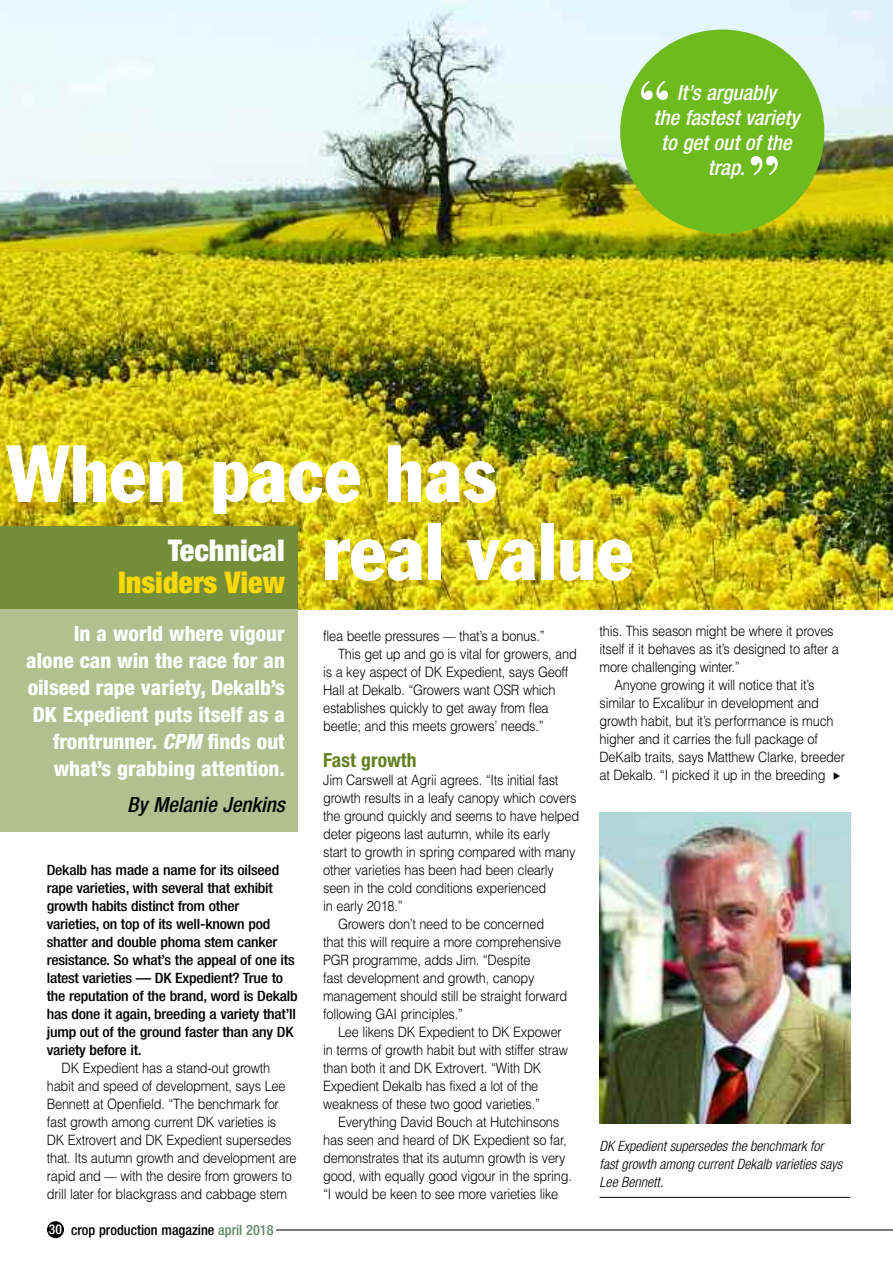
<style>
.page{position:relative;width:893px;height:1263px;background:#fff}
.page>*{position:absolute;margin:0;border:0;box-sizing:border-box;transform-origin:0 0}
.t1{font:condensed 79.5px/78px "Franklin Gothic";color:#fff}
.t2{font:700 58.95px "Bodoni BT";color:#fff}
.t3{font:900 condensed 30px "Helvetica Neue";color:#ffd902}
.t4{font:900 condensed 30px "Helvetica Neue";color:#fff}
.t5{font:800 condensed 21px/27px "Helvetica Neue";color:#fff;text-align:right}
.t6{font:italic 500 condensed 21px/25.2px "Helvetica Neue";color:#fff;text-align:center}
.t7{font:italic 500 condensed 21px "Helvetica Neue";color:#000}
.t8{font:700 condensed 19.5px "Helvetica Neue";letter-spacing:.005em;color:#648022}
.t9{font:300 14.25px/18px "Helvetica";letter-spacing:-.015em;color:#000;scale:.9 1}
.t10{font:500 condensed 14.25px/18px "Helvetica Neue";letter-spacing:-.015em;color:#000;scale:1.1 1}
.t11{font:italic 300 condensed 14.25px/18px "Helvetica Neue";color:#000}
.t12{font:500 condensed 14.25px "Helvetica Neue";letter-spacing:-.015em;color:#000}
.s1{font-style:italic}
.s2{font-size:13.5px;color:#fff}
.s3{color:#60896c}
</style>
<div class="page">
<img style="left:0;top:0;width:893px;height:609px">
<div style="left:0;top:526px;width:298px;height:85px;background:#748d38"></div>
<div style="left:0;top:609px;width:298px;height:223px;background:#b2c090"></div>
<div style="left:620px;top:30px;width:204px;height:204px;background:#6ebb20;border-radius:50%"></div>
<div style="left:47px;top:1221px;width:17px;height:17px;background:#000;border-radius:50%"></div>
<hr style="left:276px;top:1229px;width:617px;height:1px;background:#000">
<img style="left:600px;top:812px;width:250px;height:311px">
<hr style="left:600px;top:1197px;width:250px;height:1px;background:#000">
<h2 class="t2" style="left:637px;top:82px;width:35px">“</h2>
<h3 class="t6" style="left:653px;top:82px;width:147px">It’s arguably<br>the fastest variety to get out of the trap.</h3>
<h2 class="t2" style="left:747px;top:157px;width:35px">”</h2>
<h1 class="t1" style="left:322px;top:441px;width:313px;text-indent:-315px">When pace has real value</h1>
<h3 class="t4" style="left:168px;top:540px;width:118px">Technical</h3>
<h3 class="t3" style="left:118px;top:571px;width:168px">Insiders View</h3>
<h3 class="t5" style="left:26px;top:622px;width:260px">In a world where vigour alone can win the race for an oilseed rape variety, Dekalb’s<br>DK Expedient puts itself as a frontrunner. <span class="s1">CPM</span> finds out what’s grabbing attention.</h3>
<h3 class="t7" style="left:127px;top:797px;width:159px">By Melanie Jenkins</h3>
<p class="t9" style="left:600px;top:622px;width:262px">this. This season might be where it proves</p>
<p class="t9" style="left:600px;top:640px;width:268px">itself if it behaves as it’s designed to after a</p>
<p class="t9" style="left:600px;top:658px;width:157px">more challenging winter.”</p>
<p class="t9" style="left:614px;top:676px;width:224px">Anyone growing it will notice that it’s</p>
<p class="t9" style="left:600px;top:694px;width:245px">similar to Excalibur in development and</p>
<p class="t9" style="left:600px;top:712px;width:262px">growth habit, but it’s performance is much</p>
<p class="t9" style="left:600px;top:730px;width:244px">higher and it carries the full package of</p>
<p class="t9" style="left:600px;top:748px;width:274px">DeKalb traits, says Matthew Clarke, breeder</p>
<p class="t9" style="left:600px;top:766px;width:253px">at Dekalb. “I picked it up in the breeding</p>
<p class="t9" style="left:323px;top:627px;width:248px">flea beetle pressures –– that’s a bonus.”</p>
<p class="t9" style="left:338px;top:645px;width:267px">This get up and go is vital for growers, and</p>
<p class="t9" style="left:323px;top:663px;width:274px">is a key aspect of DK Expedient, says Geoff</p>
<p class="t9" style="left:323px;top:681px;width:260px">Hall at Dekalb. “Growers want OSR which</p>
<p class="t9" style="left:323px;top:699px;width:252px">establishes quickly to get away from flea</p>
<p class="t9" style="left:323px;top:717px;width:247px">beetle; and this meets growers’ needs.”</p>
<h3 class="t8" style="left:323px;top:753px;width:95px">Fast growth</h3>
<p class="t9" style="left:323px;top:771px;width:263px">Jim Carswell at Agrii agrees. “Its initial fast</p>
<p class="t9" style="left:323px;top:789px;width:283px">growth results in a leafy canopy which covers</p>
<p class="t9" style="left:323px;top:807px;width:286px">the ground quickly and seems to have helped</p>
<p class="t9" style="left:323px;top:825px;width:254px">deter pigeons last autumn, while its early</p>
<p class="t9" style="left:323px;top:843px;width:282px">start to growth in spring compared with many</p>
<p class="t9" style="left:323px;top:861px;width:258px">other varieties has been had been clearly</p>
<p class="t9" style="left:323px;top:879px;width:249px">seen in the cold conditions experienced</p>
<p class="t9" style="left:323px;top:897px;width:90px">in early 2018.”</p>
<p class="t9" style="left:338px;top:915px;width:231px">Growers don’t need to be concerned</p>
<p class="t9" style="left:323px;top:933px;width:266px">that this will require a more comprehensive</p>
<p class="t9" style="left:323px;top:951px;width:232px">PGR programme, adds Jim. “Despite</p>
<p class="t9" style="left:323px;top:969px;width:236px">fast development and growth, canopy</p>
<p class="t9" style="left:323px;top:987px;width:273px">management should still be straight forward</p>
<p class="t9" style="left:323px;top:1005px;width:157px">following GAI principles.”</p>
<p class="t9" style="left:338px;top:1023px;width:250px">Lee likens DK Expedient to DK Expower</p>
<p class="t9" style="left:323px;top:1041px;width:274px">in terms of growth habit but with stiffer straw</p>
<p class="t9" style="left:323px;top:1059px;width:244px">than both it and DK Extrovert. “With DK</p>
<p class="t9" style="left:323px;top:1077px;width:241px">Expedient Dekalb has fixed a lot of the</p>
<p class="t9" style="left:323px;top:1095px;width:242px">weakness of these two good varieties.”</p>
<p class="t9" style="left:338px;top:1113px;width:247px">Everything David Bouch at Hutchinsons</p>
<p class="t9" style="left:323px;top:1131px;width:272px">has seen and heard of DK Expedient so far,</p>
<p class="t9" style="left:323px;top:1149px;width:271px">demonstrates that its autumn growth is very</p>
<p class="t9" style="left:323px;top:1167px;width:278px">good, with equally good vigour in the spring.</p>
<p class="t9" style="left:323px;top:1185px;width:263px">“I would be keen to see more varieties like</p>
<p class="t10" style="left:47px;top:862px;width:230px">Dekalb has made a name for its oilseed rape varieties, with several that exhibit growth habits distinct from other<br>varieties, on top of its well-known pod shatter and double phoma stem canker resistance. So what’s the appeal of one its latest varieties –– DK Expedient? True to the reputation of the brand, word is Dekalb has done it again, breeding a variety that’ll jump out of the ground faster than any DK variety before it.</p>
<p class="t9" style="left:47px;top:1059px;width:279px;text-indent:15px">DK Expedient has a stand-out growth habit and speed of development, says Lee Bennett at Openfield. “The benchmark for fast growth among current DK varieties is DK Extrovert and DK Expedient supersedes that. Its autumn growth and development are rapid and –– with the desire from growers to drill later for blackgrass and cabbage stem</p>
<p class="t11" style="left:600px;top:1138px;width:244px">DK Expedient supersedes the benchmark for fast growth among current Dekalb varieties says<br>Lee Bennett.</p>
<p class="t12" style="left:49px;top:1224px;width:226px"><span class="s2">30</span> crop production magazine <span class="s3">april 2018</span></p>
</div>
